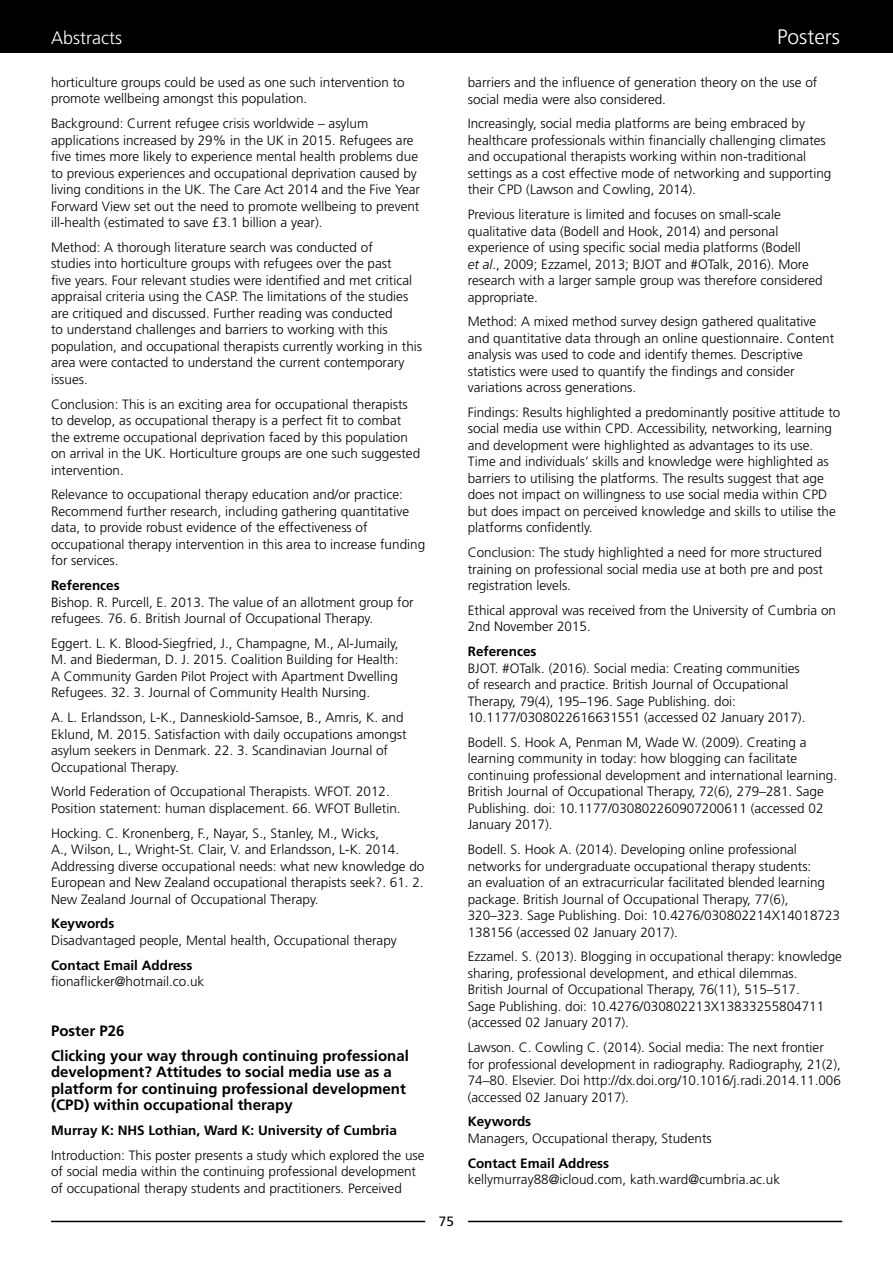
<style>
.page{position:relative;width:893px;height:1263px;background:#fff}
.page>*{position:absolute;margin:0;border:0;box-sizing:border-box;transform-origin:0 0}
.t1{font:300 21px "Frutiger";color:#fff}
.t2{font:300 18px "Frutiger";color:#fff}
.t3{font:700 15px/16.5px "Frutiger";color:#000}
.t4{font:300 13.5px/16.5px "Frutiger";color:#000}
.t5{font:700 13.5px "Frutiger";color:#000}
.t6{font:13.5px "Frutiger";color:#000}
.s1{font-style:italic}
</style>
<div class="page">
<div style="left:0;top:0;width:893px;height:52px;background:#000"></div>
<hr style="left:51px;top:1221px;width:374px;height:1px;background:#000">
<hr style="left:468px;top:1221px;width:374px;height:1px;background:#000">
<h2 class="t2" style="left:51px;top:28px;width:72px">Abstracts</h2>
<h1 class="t1" style="left:777px;top:25px;width:64px">Posters</h1>
<p class="t4" style="left:51px;top:74px;width:355px">horticulture groups could be used as one such intervention to promote wellbeing amongst this population.</p>
<p class="t4" style="left:51px;top:115px;width:371px">Background: Current refugee crisis worldwide – asylum applications increased by 29% in the UK in 2015. Refugees are five times more likely to experience mental health problems due to previous experiences and occupational deprivation caused by living conditions in the UK. The Care Act 2014 and the Five Year Forward View set out the need to promote wellbeing to prevent ill-health (estimated to save £3.1 billion a year).</p>
<p class="t4" style="left:51px;top:239px;width:373px">Method: A thorough literature search was conducted of<br>studies into horticulture groups with refugees over the past<br>five years. Four relevant studies were identified and met critical appraisal criteria using the CASP. The limitations of the studies are critiqued and discussed. Further reading was conducted<br>to understand challenges and barriers to working with this population, and occupational therapists currently working in this area were contacted to understand the current contemporary issues.</p>
<p class="t4" style="left:51px;top:396px;width:371px">Conclusion: This is an exciting area for occupational therapists to develop, as occupational therapy is a perfect fit to combat the extreme occupational deprivation faced by this population on arrival in the UK. Horticulture groups are one such suggested intervention.</p>
<p class="t4" style="left:51px;top:486px;width:376px">Relevance to occupational therapy education and/or practice:<br>Recommend further research, including gathering quantitative data, to provide robust evidence of the effectiveness of occupational therapy intervention in this area to increase funding for services.</p>
<p class="t5" style="left:51px;top:577px;width:70px">References</p>
<p class="t4" style="left:51px;top:594px;width:364px">Bishop. R. Purcell, E. 2013. The value of an allotment group for refugees. 76. 6. British Journal of Occupational Therapy.</p>
<p class="t4" style="left:51px;top:635px;width:349px;text-align:justify">Eggert. L. K. Blood-Siegfried, J., Champagne, M., Al-Jumaily, M. and Biederman, D. J. 2015. Coalition Building for Health:<br>A Community Garden Pilot Project with Apartment Dwelling Refugees. 32. 3. Journal of Community Health Nursing.</p>
<p class="t4" style="left:51px;top:709px;width:357px">A. L. Erlandsson, L-K., Danneskiold-Samsoe, B., Amris, K. and Eklund, M. 2015. Satisfaction with daily occupations amongst asylum seekers in Denmark. 22. 3. Scandinavian Journal of Occupational Therapy.</p>
<p class="t4" style="left:51px;top:783px;width:351px">World Federation of Occupational Therapists. WFOT. 2012.<br>Position statement: human displacement. 66. WFOT Bulletin.</p>
<p class="t4" style="left:51px;top:824px;width:375px">Hocking. C. Kronenberg, F., Nayar, S., Stanley, M., Wicks,<br>A., Wilson, L., Wright-St. Clair, V. and Erlandsson, L-K. 2014.<br>Addressing diverse occupational needs: what new knowledge do European and New Zealand occupational therapists seek?. 61. 2.<br>New Zealand Journal of Occupational Therapy.</p>
<p class="t5" style="left:51px;top:916px;width:65px">Keywords</p>
<p class="t4" style="left:51px;top:932px;width:347px">Disadvantaged people, Mental health, Occupational therapy</p>
<p class="t5" style="left:51px;top:957px;width:143px">Contact Email Address</p>
<p class="t4" style="left:51px;top:973px;width:155px">fionaflicker@hotmail.co.uk</p>
<p class="t3" style="left:51px;top:1018px;width:359px;line-height:24.8px">Poster P26<br>Clicking your way through continuing professional</p>
<p class="t3" style="left:51px;top:1063px;width:356px">development? Attitudes to social media use as a platform for continuing professional development (CPD) within occupational therapy</p>
<p class="t5" style="left:51px;top:1122px;width:347px">Murray K: NHS Lothian, Ward K: University of Cumbria</p>
<p class="t4" style="left:51px;top:1147px;width:375px">Introduction: This poster presents a study which explored the use of social media within the continuing professional development of occupational therapy students and practitioners. Perceived</p>
<p class="t6" style="left:439px;top:1213px;width:17px">75</p>
<p class="t4" style="left:468px;top:74px;width:351px">barriers and the influence of generation theory on the use of social media were also considered.</p>
<p class="t4" style="left:468px;top:115px;width:365px">Increasingly, social media platforms are being embraced by healthcare professionals within financially challenging climates and occupational therapists working within non-traditional settings as a cost effective mode of networking and supporting their CPD (Lawson and Cowling, 2014).</p>
<p class="t4" style="left:468px;top:206px;width:356px">Previous literature is limited and focuses on small-scale qualitative data (Bodell and Hook, 2014) and personal experience of using specific social media platforms (Bodell<br><span class="s1">et al</span>., 2009; Ezzamel, 2013; BJOT and #OTalk, 2016). More research with a larger sample group was therefore considered appropriate.</p>
<p class="t4" style="left:468px;top:313px;width:368px">Method: A mixed method survey design gathered qualitative and quantitative data through an online questionnaire. Content analysis was used to code and identify themes. Descriptive statistics were used to quantify the findings and consider variations across generations.</p>
<p class="t4" style="left:468px;top:404px;width:374px">Findings: Results highlighted a predominantly positive attitude to social media use within CPD. Accessibility, networking, learning and development were highlighted as advantages to its use.<br>Time and individuals’ skills and knowledge were highlighted as barriers to utilising the platforms. The results suggest that age does not impact on willingness to use social media within CPD but does impact on perceived knowledge and skills to utilise the platforms confidently.</p>
<p class="t4" style="left:468px;top:544px;width:357px;text-align:justify">Conclusion: The study highlighted a need for more structured training on professional social media use at both pre and post registration levels.</p>
<p class="t4" style="left:468px;top:602px;width:370px">Ethical approval was received from the University of Cumbria on<br>2nd November 2015.</p>
<p class="t5" style="left:468px;top:644px;width:70px">References</p>
<p class="t4" style="left:468px;top:660px;width:339px">BJOT. #OTalk. (2016). Social media: Creating communities of research and practice. British Journal of Occupational Therapy, 79(4), 195–196. Sage Publishing. doi:<br>10.1177/0308022616631551 (accessed 02 January 2017).</p>
<p class="t4" style="left:468px;top:734px;width:371px">Bodell. S. Hook A, Penman M, Wade W. (2009). Creating a learning community in today: how blogging can facilitate continuing professional development and international learning.<br>British Journal of Occupational Therapy, 72(6), 279–281. Sage Publishing. doi: 10.1177/030802260907200611 (accessed 02<br>January 2017).</p>
<p class="t4" style="left:468px;top:841px;width:374px">Bodell. S. Hook A. (2014). Developing online professional networks for undergraduate occupational therapy students:<br>an evaluation of an extracurricular facilitated blended learning package. British Journal of Occupational Therapy, 77(6), 320–323. Sage Publishing. Doi: 10.4276/030802214X14018723<br>138156 (accessed 02 January 2017).</p>
<p class="t4" style="left:468px;top:948px;width:376px">Ezzamel. S. (2013). Blogging in occupational therapy: knowledge sharing, professional development, and ethical dilemmas.<br>British Journal of Occupational Therapy, 76(11), 515–517.<br>Sage Publishing. doi: 10.4276/030802213X13833255804711 (accessed 02 January 2017).</p>
<p class="t4" style="left:468px;top:1039px;width:375px">Lawson. C. Cowling C. (2014). Social media: The next frontier for professional development in radiography. Radiography, 21(2), 74–80. Elsevier. Doi http://dx.doi.org/10.1016/j.radi.2014.11.006 (accessed 02 January 2017).</p>
<p class="t5" style="left:468px;top:1114px;width:65px">Keywords</p>
<p class="t4" style="left:468px;top:1130px;width:246px">Managers, Occupational therapy, Students</p>
<p class="t5" style="left:468px;top:1155px;width:143px">Contact Email Address</p>
<p class="t4" style="left:468px;top:1171px;width:314px">kellymurray88@icloud.com, kath.ward@cumbria.ac.uk</p>
</div>
